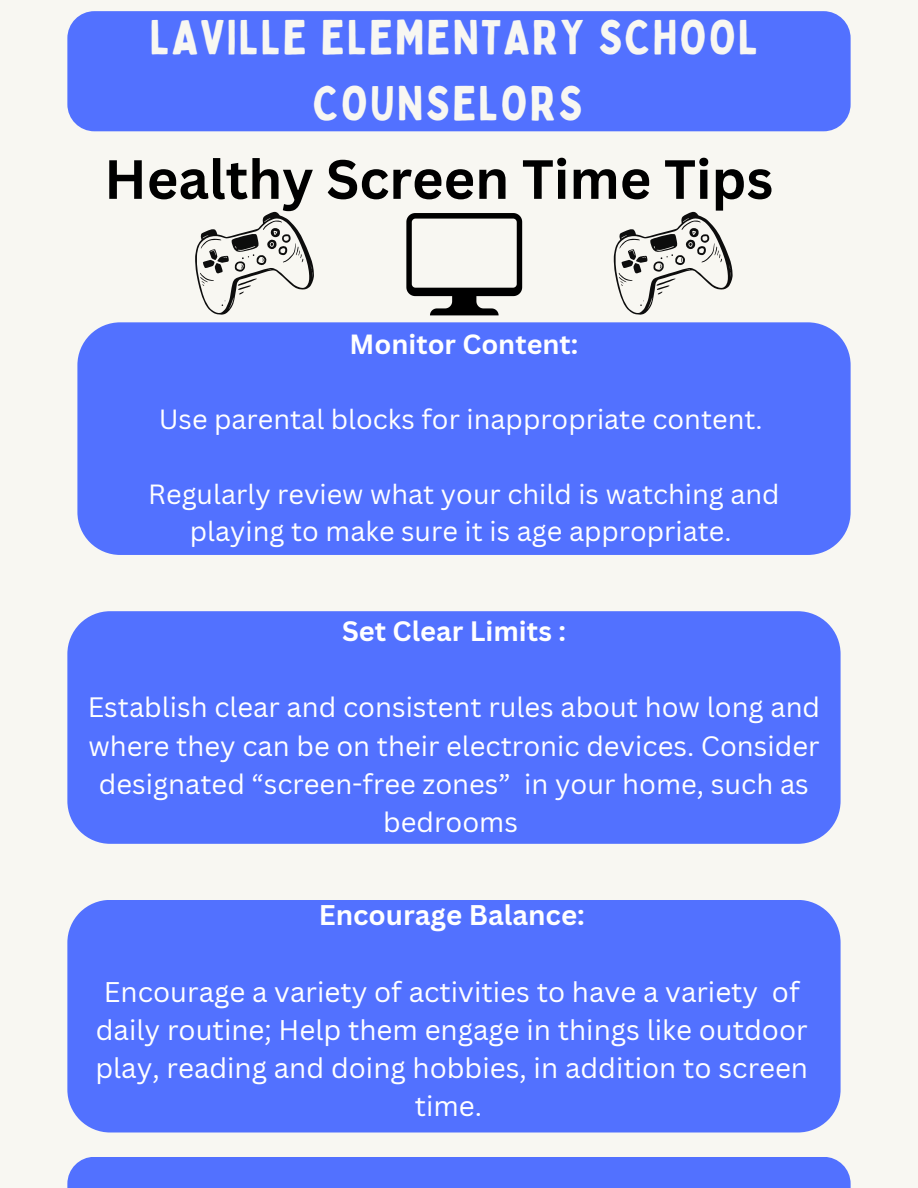
<style>
.page{position:relative;width:918px;height:1188px;background:#f8f7f2}
.page>*{position:absolute;margin:0;border:0;box-sizing:border-box;transform-origin:0 0}
.t1{font:700 54px "Canva Sans";color:#000}
.t2{font:48px/66.3px "Bobby Jones";letter-spacing:.045em;color:#f8f7f2;text-align:center}
.t3{font:27.75px/38.2px "Canva Sans";color:#fff;text-align:center}
.t4{font:700 27.75px "Canva Sans";color:#fff}
.t5{font:27.3px/38.2px "Canva Sans";color:#fff;text-align:center}
.t6{font:700 27.3px "Canva Sans";color:#fff}
.t7{font:27px/37.3px "Canva Sans";color:#fff;text-align:center}
.t8{font:700 27px "Canva Sans";color:#fff}
</style>
<div class="page">
<div style="left:67px;top:11px;width:784px;height:120px;background:#5271ff;border-radius:27px"></div>
<div style="left:67px;top:1157px;width:784px;height:31px;background:#5271ff"></div>
<div style="left:67px;top:900px;width:774px;height:233px;background:#5271ff"></div>
<svg style="left:613px;top:211px;width:120px;height:104px"></svg>
<div style="left:67px;top:611px;width:774px;height:233px;background:#5271ff"></div>
<div style="left:77px;top:322px;width:774px;height:233px;background:#5271ff"></div>
<svg style="left:195px;top:211px;width:119px;height:104px"></svg>
<svg style="left:406px;top:213px;width:116px;height:102px"></svg>
<h2 class="t2" style="left:150px;top:3px;width:610px">LAVILLE ELEMENTARY SCHOOL<br>COUNSELORS</h2>
<h1 class="t1" style="left:104px;top:141px;width:670px">Healthy Screen Time Tips</h1>
<p class="t8" style="left:350px;top:325px;width:230px">Monitor Content:</p>
<p class="t7" style="left:159px;top:400px;width:605px">Use parental blocks for inappropriate content.</p>
<h3 class="t7" style="left:148px;top:475px;width:633px">Regularly review what your child is watching and playing to make sure it is age appropriate.</h3>
<p class="t6" style="left:342px;top:612px;width:225px">Set Clear Limits :</p>
<h3 class="t5" style="left:88px;top:688px;width:734px">Establish clear and consistent rules about how long and where they can be on their electronic devices. Consider designated “screen-free zones” in your home, such as bedrooms</h3>
<p class="t4" style="left:319px;top:896px;width:268px">Encourage Balance:</p>
<p class="t3" style="left:95px;top:972px;width:714px">Encourage a variety of activities to have a variety of daily routine; Help them engage in things like outdoor play, reading and doing hobbies, in addition to screen time.</p>
</div>
